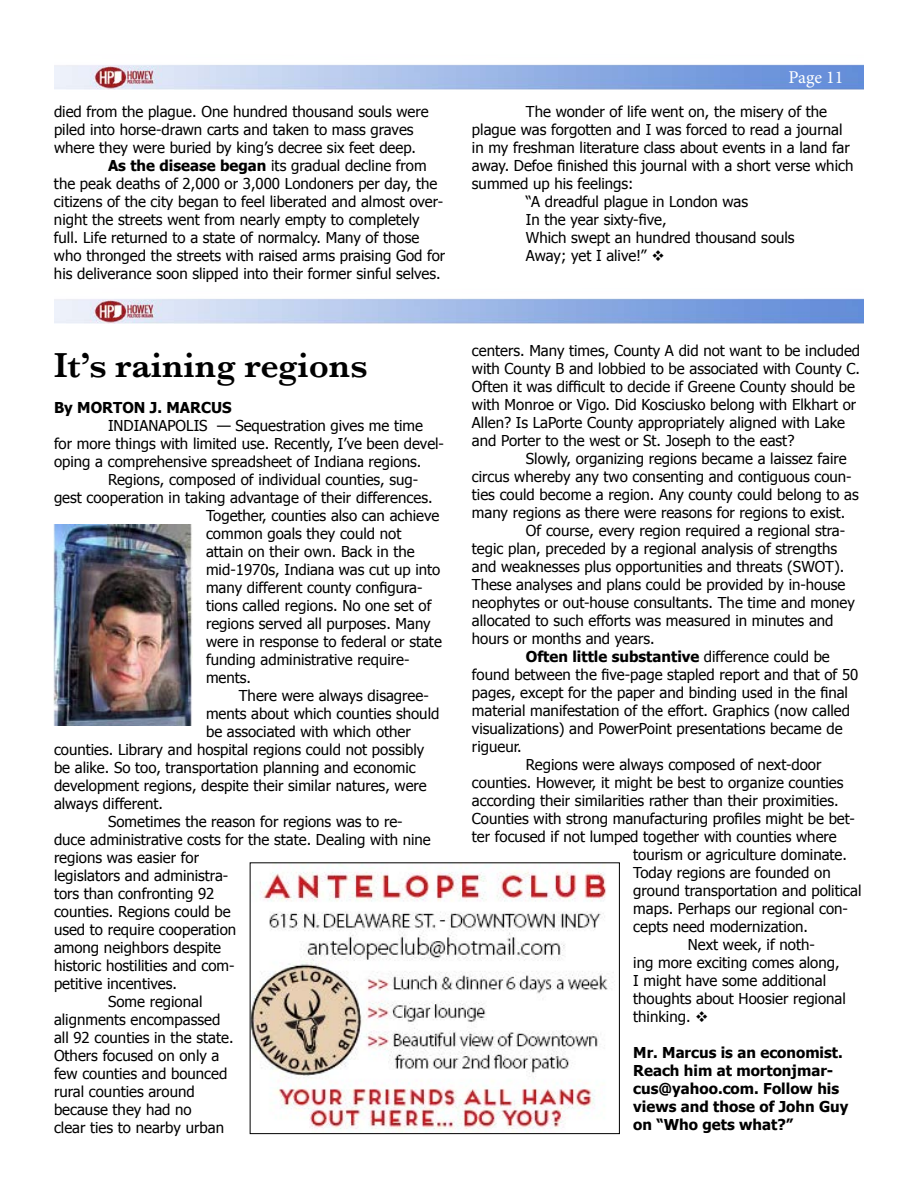
<style>
.page{position:relative;width:918px;height:1188px;background:#fff}
.page>*{position:absolute;margin:0;border:0;box-sizing:border-box;transform-origin:0 0}
.t1{font:600 36px "Baskerville";color:#000}
.t2{font:18px "Minion Pro";letter-spacing:-.005em;color:#fff}
.t3{font:15px/18px "Tahoma";color:#000}
.t4{font:700 15px/18px "Tahoma";color:#000}
.s1{font-weight:700}
.s2{font-weight:400}
</style>
<div class="page">
<img style="left:54px;top:64px;width:810px;height:26px">
<img style="left:54px;top:298px;width:810px;height:26px">
<img style="left:54px;top:524px;width:139px;height:201px">
<img style="left:252px;top:865px;width:362px;height:266px">
<div style="left:250px;top:862px;width:370px;height:272px;border:1px solid #000"></div>
<p class="t3" style="left:54px;top:102px;width:376px">died from the plague. One hundred thousand souls were</p>
<p class="t3" style="left:54px;top:120px;width:361px">piled into horse-drawn carts and taken to mass graves</p>
<p class="t3" style="left:54px;top:138px;width:364px">where they were buried by king’s decree six feet deep.</p>
<p class="t3" style="left:108px;top:156px;width:320px"><span class="s1">As the disease began</span> its gradual decline from</p>
<p class="t3" style="left:54px;top:174px;width:385px">the peak deaths of 2,000 or 3,000 Londoners per day, the</p>
<p class="t3" style="left:54px;top:192px;width:391px">citizens of the city began to feel liberated and almost over-</p>
<p class="t3" style="left:54px;top:210px;width:367px">night the streets went from nearly empty to completely</p>
<p class="t3" style="left:54px;top:228px;width:367px">full. Life returned to a state of normalcy. Many of those</p>
<p class="t3" style="left:54px;top:246px;width:393px">who thronged the streets with raised arms praising God for</p>
<p class="t3" style="left:54px;top:264px;width:388px">his deliverance soon slipped into their former sinful selves.</p>
<h1 class="t1" style="left:54px;top:340px;width:315px">It’s raining regions</h1>
<p class="t4" style="left:54px;top:398px;width:179px">By MORTON J. MARCUS</p>
<p class="t3" style="left:108px;top:416px;width:317px">INDIANAPOLIS — Sequestration gives me time</p>
<p class="t3" style="left:54px;top:434px;width:392px">for more things with limited use. Recently, I’ve been devel-</p>
<p class="t3" style="left:54px;top:452px;width:369px">oping a comprehensive spreadsheet of Indiana regions.</p>
<p class="t3" style="left:108px;top:470px;width:312px">Regions, composed of individual counties, sug-</p>
<p class="t3" style="left:54px;top:488px;width:380px">gest cooperation in taking advantage of their differences.</p>
<p class="t3" style="left:206px;top:506px;width:235px">Together, counties also can achieve</p>
<p class="t3" style="left:206px;top:524px;width:197px">common goals they could not</p>
<p class="t3" style="left:206px;top:542px;width:210px">attain on their own. Back in the</p>
<p class="t3" style="left:206px;top:560px;width:236px">mid-1970s, Indiana was cut up into</p>
<p class="t3" style="left:206px;top:578px;width:218px">many different county configura-</p>
<p class="t3" style="left:206px;top:596px;width:227px">tions called regions. No one set of</p>
<p class="t3" style="left:206px;top:614px;width:226px">regions served all purposes. Many</p>
<p class="t3" style="left:206px;top:632px;width:237px">were in response to federal or state</p>
<p class="t3" style="left:206px;top:650px;width:205px">funding administrative require-</p>
<p class="t3" style="left:206px;top:668px;width:47px">ments.</p>
<p class="t3" style="left:239px;top:686px;width:191px">There were always disagree-</p>
<p class="t3" style="left:206px;top:704px;width:235px">ments about which counties should</p>
<p class="t3" style="left:206px;top:722px;width:206px">be associated with which other</p>
<p class="t3" style="left:54px;top:740px;width:372px">counties. Library and hospital regions could not possibly</p>
<p class="t3" style="left:54px;top:758px;width:363px">be alike. So too, transportation planning and economic</p>
<p class="t3" style="left:54px;top:776px;width:374px">development regions, despite their similar natures, were</p>
<p class="t3" style="left:54px;top:794px;width:111px">always different.</p>
<p class="t3" style="left:108px;top:812px;width:296px">Sometimes the reason for regions was to re-</p>
<p class="t3" style="left:54px;top:830px;width:378px">duce administrative costs for the state. Dealing with nine</p>
<p class="t3" style="left:54px;top:848px;width:147px">regions was easier for</p>
<p class="t3" style="left:54px;top:866px;width:176px">legislators and administra-</p>
<p class="t3" style="left:54px;top:884px;width:162px">tors than confronting 92</p>
<p class="t3" style="left:54px;top:902px;width:178px">counties. Regions could be</p>
<p class="t3" style="left:54px;top:920px;width:184px">used to require cooperation</p>
<p class="t3" style="left:54px;top:938px;width:169px">among neighbors despite</p>
<p class="t3" style="left:54px;top:956px;width:182px">historic hostilities and com-</p>
<p class="t3" style="left:54px;top:974px;width:124px">petitive incentives.</p>
<p class="t3" style="left:108px;top:992px;width:96px">Some regional</p>
<p class="t3" style="left:54px;top:1010px;width:168px">alignments encompassed</p>
<p class="t3" style="left:54px;top:1028px;width:181px">all 92 counties in the state.</p>
<p class="t3" style="left:54px;top:1046px;width:167px">Others focused on only a</p>
<p class="t3" style="left:54px;top:1064px;width:175px">few counties and bounced</p>
<p class="t3" style="left:54px;top:1082px;width:142px">rural counties around</p>
<p class="t3" style="left:54px;top:1100px;width:139px">because they had no</p>
<p class="t3" style="left:54px;top:1118px;width:172px">clear ties to nearby urban</p>
<p class="t2" style="left:789px;top:65px;width:56px">Page 11</p>
<p class="t3" style="left:526px;top:102px;width:303px">The wonder of life went on, the misery of the</p>
<p class="t3" style="left:472px;top:120px;width:372px">plague was forgotten and I was forced to read a journal</p>
<p class="t3" style="left:472px;top:138px;width:379px">in my freshman literature class about events in a land far</p>
<p class="t3" style="left:472px;top:156px;width:383px">away. Defoe finished this journal with a short verse which</p>
<p class="t3" style="left:472px;top:174px;width:163px">summed up his feelings:</p>
<p class="t3" style="left:526px;top:192px;width:224px">“A dreadful plague in London was</p>
<p class="t3" style="left:526px;top:210px;width:142px">In the year sixty-five,</p>
<p class="t3" style="left:526px;top:228px;width:270px">Which swept an hundred thousand souls</p>
<p class="t3" style="left:526px;top:246px;width:140px">Away; yet I alive!” ❖</p>
<p class="t3" style="left:472px;top:341px;width:390px">centers. Many times, County A did not want to be included with County B and lobbied to be associated with County C.<br>Often it was difficult to decide if Greene County should be with Monroe or Vigo. Did Kosciusko belong with Elkhart or Allen? Is LaPorte County appropriately aligned with Lake and Porter to the west or St. Joseph to the east?</p>
<p class="t3" style="left:526px;top:449px;width:322px">Slowly, organizing regions became a laissez faire</p>
<p class="t3" style="left:472px;top:467px;width:381px">circus whereby any two consenting and contiguous coun-</p>
<p class="t3" style="left:472px;top:485px;width:388px">ties could become a region. Any county could belong to as</p>
<p class="t3" style="left:472px;top:503px;width:375px">many regions as there were reasons for regions to exist.</p>
<p class="t3" style="left:526px;top:521px;width:321px">Of course, every region required a regional stra-</p>
<p class="t3" style="left:472px;top:539px;width:367px">tegic plan, preceded by a regional analysis of strengths</p>
<p class="t3" style="left:472px;top:557px;width:374px">and weaknesses plus opportunities and threats (SWOT).</p>
<p class="t3" style="left:472px;top:575px;width:375px">These analyses and plans could be provided by in-house</p>
<p class="t3" style="left:472px;top:593px;width:384px">neophytes or out-house consultants. The time and money</p>
<p class="t3" style="left:472px;top:611px;width:363px">allocated to such efforts was measured in minutes and</p>
<p class="t3" style="left:472px;top:629px;width:184px">hours or months and years.</p>
<p class="t4" style="left:526px;top:647px;width:305px">Often little substantive <span class="s2">difference could be</span></p>
<p class="t3" style="left:472px;top:665px;width:388px">found between the five-page stapled report and that of 50</p>
<p class="t3" style="left:472px;top:683px;width:378px">pages, except for the paper and binding used in the final</p>
<p class="t3" style="left:472px;top:701px;width:380px">material manifestation of the effort. Graphics (now called</p>
<p class="t3" style="left:472px;top:719px;width:372px">visualizations) and PowerPoint presentations became de</p>
<p class="t3" style="left:472px;top:737px;width:51px">rigueur.</p>
<p class="t3" style="left:526px;top:755px;width:297px">Regions were always composed of next-door</p>
<p class="t3" style="left:472px;top:773px;width:373px">counties. However, it might be best to organize counties</p>
<p class="t3" style="left:472px;top:791px;width:368px">according their similarities rather than their proximities.</p>
<p class="t3" style="left:472px;top:809px;width:385px">Counties with strong manufacturing profiles might be bet-</p>
<p class="t3" style="left:472px;top:827px;width:366px">ter focused if not lumped together with counties where</p>
<p class="t3" style="left:633px;top:845px;width:215px">tourism or agriculture dominate.</p>
<p class="t3" style="left:633px;top:863px;width:199px">Today regions are founded on</p>
<p class="t3" style="left:633px;top:881px;width:230px">ground transportation and political</p>
<p class="t3" style="left:633px;top:899px;width:216px">maps. Perhaps our regional con-</p>
<p class="t3" style="left:633px;top:917px;width:176px">cepts need modernization.</p>
<p class="t3" style="left:688px;top:935px;width:128px">Next week, if noth-</p>
<p class="t3" style="left:633px;top:953px;width:208px">ing more exciting comes along,</p>
<p class="t3" style="left:633px;top:971px;width:194px">I might have some additional</p>
<p class="t3" style="left:633px;top:989px;width:214px">thoughts about Hoosier regional</p>
<p class="t3" style="left:633px;top:1007px;width:77px">thinking. ❖</p>
<p class="t4" style="left:633px;top:1043px;width:217px">Mr. Marcus is an economist.<br>Reach him at mortonjmar&shy;cus@yahoo.com. Follow his views and those of John Guy on “Who gets what?”</p>
</div>
